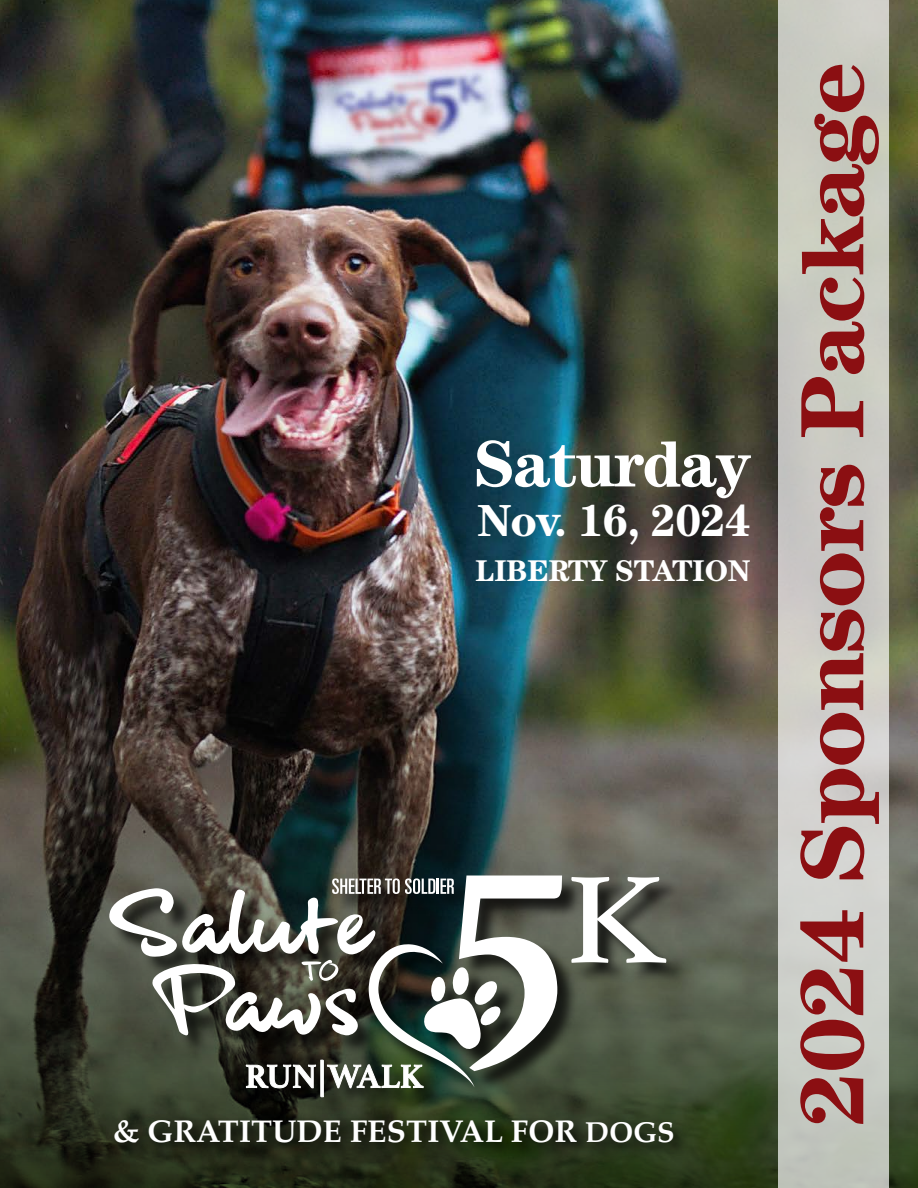
<style>
.page{position:relative;width:918px;height:1188px;background:#fff}
.page>*{position:absolute;margin:0;border:0;box-sizing:border-box;transform-origin:0 0}
.t1{font:700 90px "Century Std";letter-spacing:-.025em;color:#8b0f12;scale:1.1 1}
.t2{font:700 66px "Century Std";letter-spacing:-.025em;color:#fff}
.t3{font:700 45px "Century Std";letter-spacing:-.025em;color:#fff}
.t4{font:700 31.5px "Palatino";color:#fff}
.t5{font:700 30px "Century Std";letter-spacing:-.01em;color:#fff}
.s1{font-size:28.8px}
</style>
<div class="page">
<img style="left:0;top:0;width:918px;height:598px">
<img style="left:0;top:598px;width:918px;height:590px">
<svg style="left:779px;top:0;width:110px;height:1188px;background:#cbccc5"></svg>
<div style="left:111px;top:877px;width:576px;height:240px;background:#000;opacity:.75"></div>
<svg style="left:571px;top:877px;width:95px;height:86px"></svg>
<svg style="left:109px;top:876px;width:453px;height:222px"></svg>
<div style="left:110px;top:1116px;width:579px;height:42px;background:#000;opacity:.75"></div>
<h2 class="t2" style="left:474px;top:425px;width:279px">Saturday</h2>
<h3 class="t3" style="left:477px;top:494px;width:275px">Nov. 16, 2024</h3>
<p class="t5" style="left:476px;top:553px;width:277px">LIBERTY STATION</p>
<p class="t4" style="left:113px;top:1105px;width:563px">&amp; GRATITUDE FESTIVAL FOR <span class="s1">DOGS</span></p>
<h1 class="t1" style="left:779px;top:1128px;width:972px;rotate:-90deg">2024 Sponsors Package</h1>
</div>
